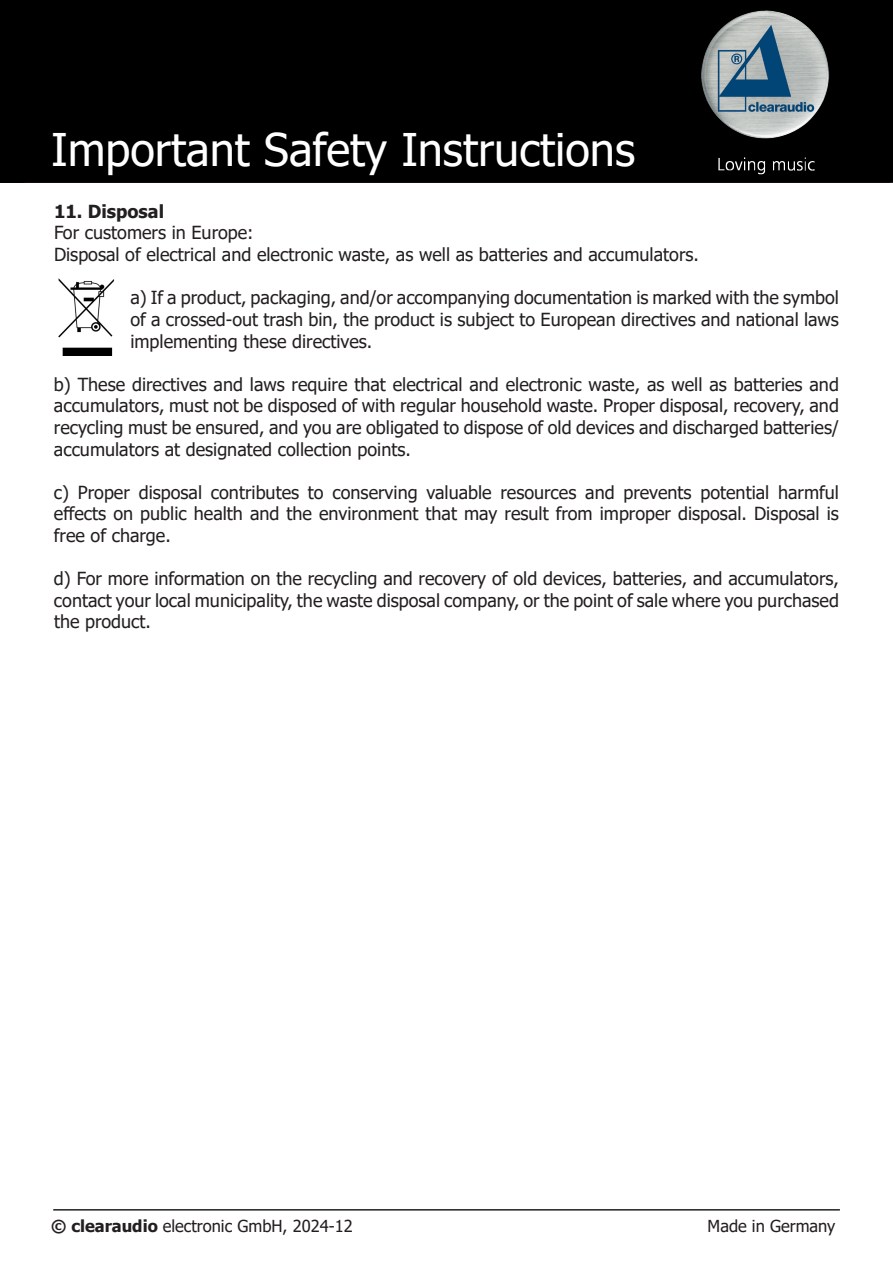
<style>
.page{position:relative;width:893px;height:1263px;background:#fff}
.page>*{position:absolute;margin:0;border:0;box-sizing:border-box;transform-origin:0 0}
.t1{font:45px "Tahoma";color:#fff}
.t2{font:18px/21.6px "Tahoma";color:#231f20;text-align:justify}
.t3{font:700 18px "Tahoma";color:#231f20}
.t4{font:16.5px "Tahoma";color:#231f20}
.s1{font-weight:700}
</style>
<div class="page">
<div style="left:0;top:0;width:893px;height:183px;background:#000"></div>
<img style="left:696px;top:11px;width:140px;height:163px">
<hr style="left:53px;top:1209px;width:787px;height:1px;background:#231f20">
<img style="left:58px;top:278px;width:57px;height:77px">
<h1 class="t1" style="left:51px;top:120px;width:585px">Important Safety Instructions</h1>
<p class="t3" style="left:54px;top:199px;width:112px">11. Disposal</p>
<p class="t2" style="left:54px;top:223px;width:646px">For customers in Europe:<br>Disposal of electrical and electronic waste, as well as batteries and accumulators.</p>
<p class="t2" style="left:130px;top:288px;width:710px">a) If a product, packaging, and/or accompanying documentation is marked with the symbol of a crossed-out trash bin, the product is subject to European directives and national laws implementing these directives.</p>
<p class="t2" style="left:54px;top:374px;width:786px">b) These directives and laws require that electrical and electronic waste, as well as batteries and accumulators, must not be disposed of with regular household waste. Proper disposal, recovery, and recycling must be ensured, and you are obligated to dispose of old devices and discharged batteries/ accumulators at designated collection points.</p>
<p class="t2" style="left:54px;top:482px;width:786px">c) Proper disposal contributes to conserving valuable resources and prevents potential harmful effects on public health and the environment that may result from improper disposal. Disposal is free of charge.</p>
<p class="t2" style="left:54px;top:569px;width:786px">d) For more information on the recycling and recovery of old devices, batteries, and accumulators, contact your local municipality, the waste disposal company, or the point of sale where you purchased the product.</p>
<p class="t4" style="left:51px;top:1215px;width:303px"><span class="s1">© clearaudio</span> electronic GmbH, 2024-12</p>
<p class="t4" style="left:708px;top:1215px;width:129px">Made in Germany</p>
</div>
